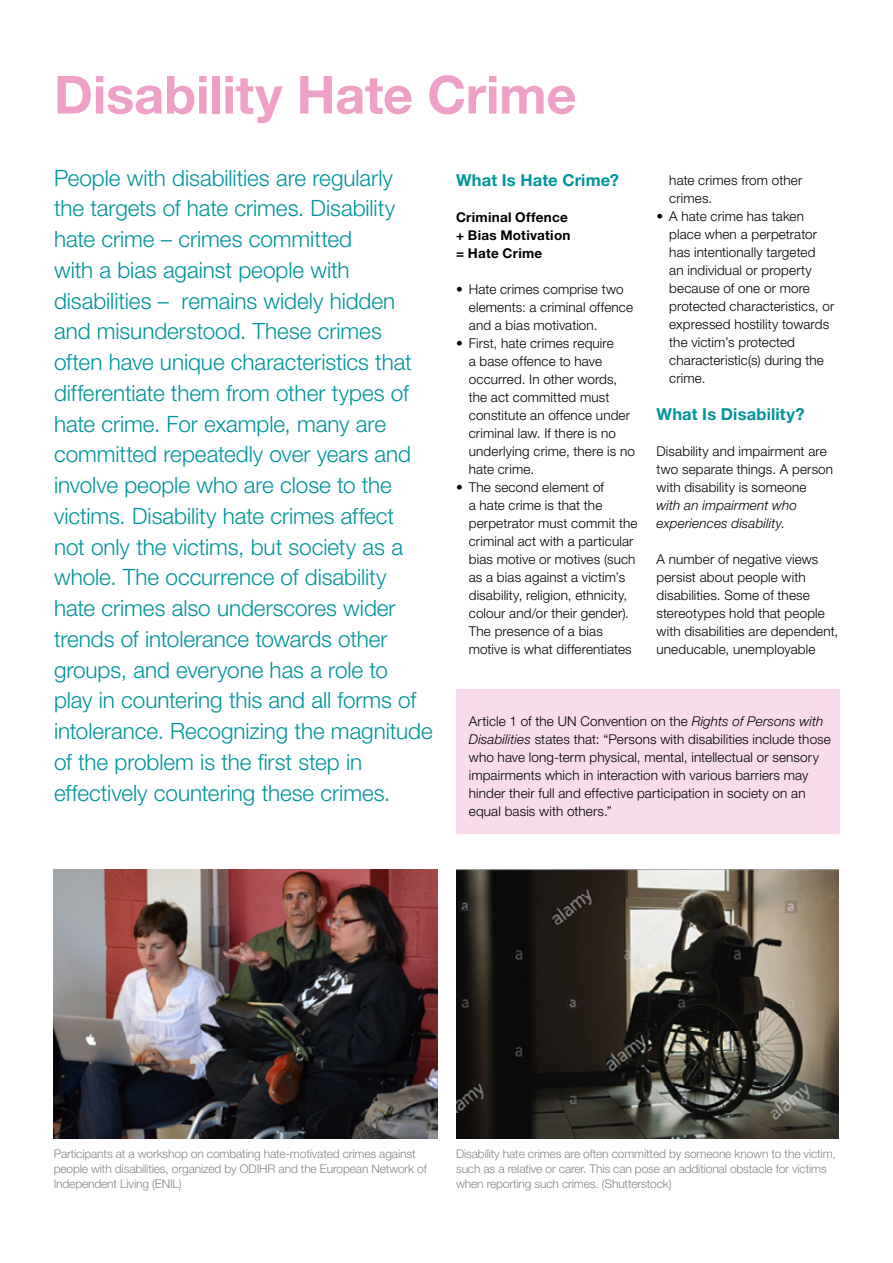
<style>
.page{position:relative;width:893px;height:1263px;background:#fff}
.page>*{position:absolute;margin:0;border:0;box-sizing:border-box;transform-origin:0 0}
.t1{font:700 52.5px "Helvetica Neue LT Pro";letter-spacing:-.005em;color:#eea0c6}
.t2{font:300 22.5px/30.8px "Helvetica Neue LT Pro";letter-spacing:-.005em;color:#00949d}
.t3{font:700 16.5px "Helvetica Neue LT Pro";letter-spacing:.01em;color:#00949d}
.t4{font:300 13.5px/18px "Helvetica Neue LT Pro";letter-spacing:.01em;color:#000}
.t5{font:italic 300 13.5px/18px "Helvetica Neue LT Pro";letter-spacing:.01em;color:#000}
.t6{font:700 13.5px/18px "Helvetica Neue LT Pro";letter-spacing:.02em;color:#000}
.t7{font:300 12px/15px "Helvetica Neue LT Pro";letter-spacing:-.01em;color:#878787}
.s1{font-style:normal}
.s2{font-style:italic}
</style>
<div class="page">
<img style="left:54px;top:870px;width:383px;height:268px">
<img style="left:456px;top:870px;width:383px;height:268px">
<div style="left:456px;top:690px;width:383px;height:144px;background:#f8dcec"></div>
<h1 class="t1" style="left:54px;top:62px;width:524px">Disability Hate Crime</h1>
<p class="t2" style="left:54px;top:162px;width:380px">People with disabilities are regularly<br>the targets of hate crimes. Disability hate crime – crimes committed<br>with a bias against people with disabilities – remains widely hidden and misunderstood. These crimes often have unique characteristics that differentiate them from other types of hate crime. For example, many are committed repeatedly over years and involve people who are close to the victims. Disability hate crimes affect<br>not only the victims, but society as a whole. The occurrence of disability hate crimes also underscores wider trends of intolerance towards other groups, and everyone has a role to<br>play in countering this and all forms of intolerance. Recognizing the magnitude of the problem is the first step in effectively countering these crimes.</p>
<p class="t3" style="left:456px;top:169px;width:164px">What Is Hate Crime?</p>
<p class="t6" style="left:456px;top:207px;width:116px">Criminal Offence + Bias Motivation = Hate Crime</p>
<p class="t4" style="left:469px;top:279px;width:166px;text-indent:-13px">• Hate crimes comprise two elements: a criminal offence and a bias motivation.</p>
<p class="t4" style="left:469px;top:333px;width:168px;text-indent:-13px">• First, hate crimes require<br>a base offence to have occurred. In other words, the act committed must constitute an offence under criminal law. If there is no underlying crime, there is no hate crime.</p>
<p class="t4" style="left:469px;top:477px;width:170px;text-indent:-13px">• The second element of<br>a hate crime is that the perpetrator must commit the criminal act with a particular bias motive or motives (such as a bias against a victim’s disability, religion, ethnicity, colour and/or their gender).<br>The presence of a bias motive is what differentiates</p>
<p class="t4" style="left:669px;top:171px;width:134px">hate crimes from other crimes.</p>
<p class="t4" style="left:669px;top:207px;width:166px;text-indent:-13px">• A hate crime has taken place when a perpetrator has intentionally targeted<br>an individual or property because of one or more protected characteristics, or expressed hostility towards the victim’s protected characteristic(s) during the crime.</p>
<p class="t3" style="left:656px;top:403px;width:149px">What Is Disability?</p>
<p class="t4" style="left:656px;top:441px;width:178px">Disability and impairment are two separate things. A person with disability is someone</p>
<p class="t5" style="left:656px;top:496px;width:142px">with an impairment who experiences disability<span class="s1">.</span></p>
<p class="t4" style="left:656px;top:549px;width:183px">A number of negative views persist about people with disabilities. Some of these stereotypes hold that people with disabilities are dependent, uneducable, unemployable</p>
<p class="t4" style="left:469px;top:711px;width:364px">Article 1 of the UN Convention on the <span class="s2">Rights of Persons with Disabilities</span> states that: “Persons with disabilities include those who have long-term physical, mental, intellectual or sensory impairments which in interaction with various barriers may hinder their full and effective participation in society on an equal basis with others.”</p>
<p class="t7" style="left:54px;top:1146px;width:375px">Participants at a workshop on combating hate-motivated crimes against people with disabilities, organized by ODIHR and the European Network of<br>Independent Living (ENIL)</p>
<p class="t7" style="left:456px;top:1146px;width:381px">Disability hate crimes are often committed by someone known to the victim, such as a relative or carer. This can pose an additional obstacle for victims when reporting such crimes. (Shutterstock)</p>
</div>
